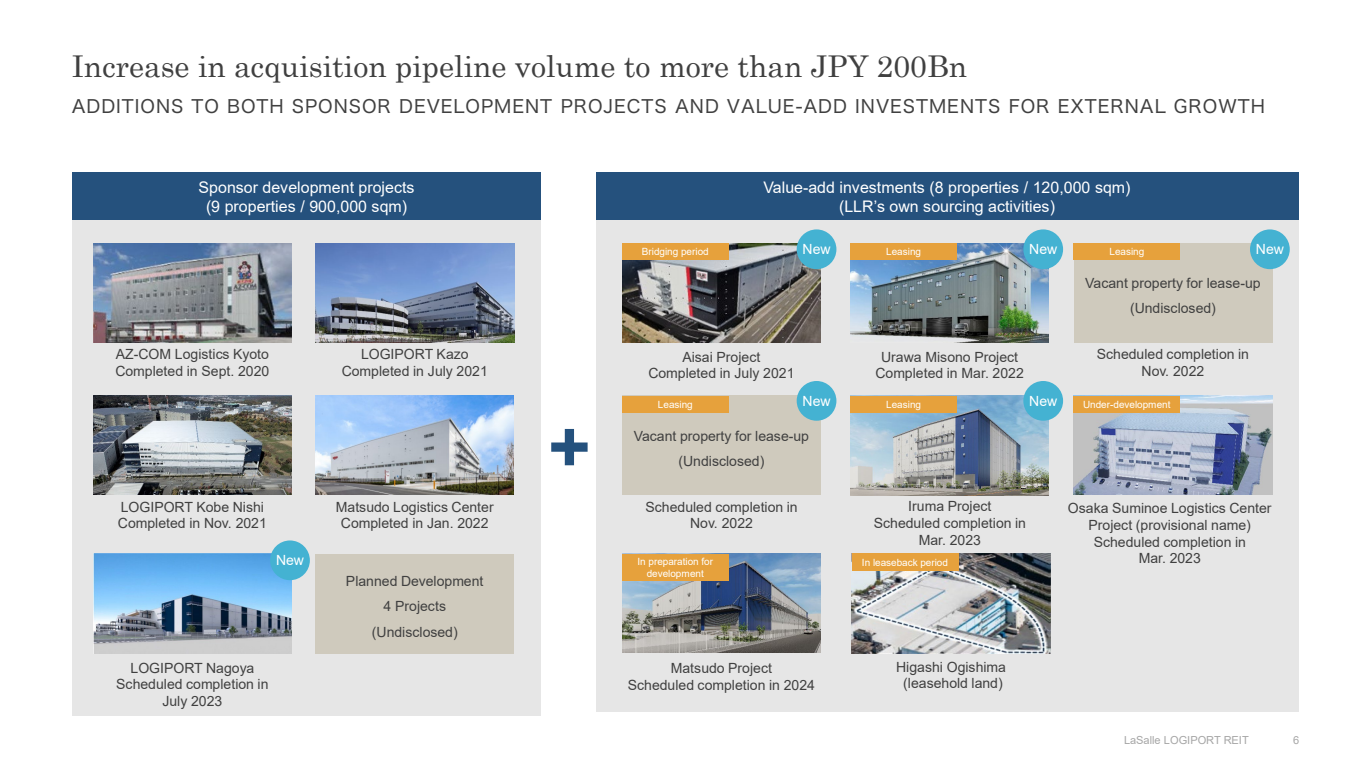
<style>
.page{position:relative;width:1366px;height:768px;background:#fff}
.page>*{position:absolute;margin:0;border:0;box-sizing:border-box;transform-origin:0 0}
.t1{font:30px "Century";color:#404040}
.t2{font:18px "Hira Kaku Std W4";letter-spacing:.055em;color:#404040}
.t3{font:16px/19.2px "Arial";color:#fff;text-align:center}
.t4{font:14px/16.8px "Arial";color:#404040;text-align:center}
.t5{font:14px "Arial";color:#fff}
.t6{font:11px "Arial";letter-spacing:-.005em;color:#a6a6a6}
.t7{font:10px/12px "Arial";color:#fff;text-align:center}
</style>
<div class="page">
<div style="left:72px;top:192px;width:469px;height:524px;background:#e6e6e6"></div>
<div style="left:72px;top:173px;width:469px;height:47px;background:#25517d"></div>
<img style="left:93px;top:243px;width:199px;height:99px">
<img style="left:315px;top:243px;width:199px;height:100px">
<div style="left:315px;top:554px;width:199px;height:99px;background:#cfcabd"></div>
<img style="left:93px;top:554px;width:198px;height:99px">
<svg style="left:551px;top:429px;width:36px;height:36px"></svg>
<div style="left:596px;top:188px;width:702px;height:523px;background:#e6e6e6"></div>
<div style="left:596px;top:173px;width:702px;height:47px;background:#25517d"></div>
<img style="left:852px;top:554px;width:198px;height:99px">
<img style="left:1073px;top:396px;width:199px;height:99px">
<img style="left:622px;top:554px;width:198px;height:99px">
<div style="left:1073px;top:396px;width:106px;height:17px;background:#e6a13c"></div>
<div style="left:622px;top:554px;width:106px;height:26px;background:#e6a13c"></div>
<div style="left:852px;top:554px;width:106px;height:17px;background:#e6a13c"></div>
<img style="left:850px;top:243px;width:198px;height:99px">
<img style="left:622px;top:243px;width:198px;height:99px">
<div style="left:1073px;top:243px;width:199px;height:99px;background:#cfcabd"></div>
<div style="left:622px;top:396px;width:198px;height:99px;background:#cfcabd"></div>
<img style="left:850px;top:396px;width:198px;height:99px">
<div style="left:622px;top:243px;width:106px;height:17px;background:#e6a13c"></div>
<div style="left:850px;top:243px;width:106px;height:17px;background:#e6a13c"></div>
<div style="left:850px;top:396px;width:106px;height:17px;background:#e6a13c"></div>
<div style="left:1073px;top:243px;width:106px;height:17px;background:#e6a13c"></div>
<div style="left:622px;top:396px;width:106px;height:17px;background:#e6a13c"></div>
<div style="left:796px;top:229px;width:40px;height:40px;background:#44b2d2;border-radius:50%"></div>
<div style="left:1023px;top:229px;width:40px;height:40px;background:#44b2d2;border-radius:50%"></div>
<div style="left:1249px;top:229px;width:40px;height:40px;background:#44b2d2;border-radius:50%"></div>
<div style="left:796px;top:381px;width:40px;height:40px;background:#44b2d2;border-radius:50%"></div>
<div style="left:1023px;top:381px;width:40px;height:40px;background:#44b2d2;border-radius:50%"></div>
<div style="left:270px;top:540px;width:40px;height:40px;background:#44b2d2;border-radius:50%"></div>
<img style="left:315px;top:396px;width:198px;height:99px">
<img style="left:93px;top:395px;width:199px;height:100px">
<h2 class="t1" style="left:72px;top:41px;width:896px">Increase in acquisition pipeline volume to more than JPY 200Bn</h2>
<p class="t2" style="left:72px;top:93px;width:1194px">ADDITIONS TO BOTH SPONSOR DEVELOPMENT PROJECTS AND VALUE-ADD INVESTMENTS FOR EXTERNAL GROWTH</p>
<p class="t3" style="left:199px;top:177px;width:217px">Sponsor development projects (9 properties / 900,000 sqm)</p>
<p class="t3" style="left:763px;top:177px;width:368px">Value-add investments (8 properties / 120,000 sqm) (LLR’s own sourcing activities)</p>
<p class="t5" style="left:802px;top:240px;width:30px">New</p>
<p class="t5" style="left:1029px;top:240px;width:30px">New</p>
<p class="t5" style="left:1255px;top:240px;width:30px">New</p>
<p class="t7" style="left:642px;top:246px;width:68px">Bridging period</p>
<p class="t7" style="left:886px;top:246px;width:36px">Leasing</p>
<p class="t7" style="left:1109px;top:246px;width:36px">Leasing</p>
<p class="t4" style="left:1085px;top:275px;width:177px">Vacant property for lease-up</p>
<p class="t4" style="left:1130px;top:300px;width:87px">(Undisclosed)</p>
<p class="t4" style="left:116px;top:346px;width:155px">AZ-COM Logistics Kyoto</p>
<p class="t4" style="left:115px;top:363px;width:155px">Completed in Sept. 2020</p>
<p class="t4" style="left:361px;top:346px;width:109px">LOGIPORT Kazo</p>
<p class="t4" style="left:342px;top:363px;width:148px">Completed in July 2021</p>
<p class="t4" style="left:682px;top:348px;width:79px">Aisai Project</p>
<p class="t4" style="left:648px;top:365px;width:148px">Completed in July 2021</p>
<p class="t4" style="left:881px;top:348px;width:138px">Urawa Misono Project</p>
<p class="t4" style="left:875px;top:365px;width:150px">Completed in Mar. 2022</p>
<p class="t4" style="left:1096px;top:346px;width:154px">Scheduled completion in</p>
<p class="t4" style="left:1141px;top:363px;width:64px">Nov. 2022</p>
<p class="t7" style="left:658px;top:398px;width:36px">Leasing</p>
<p class="t5" style="left:802px;top:391px;width:30px">New</p>
<p class="t5" style="left:1029px;top:391px;width:30px">New</p>
<p class="t7" style="left:886px;top:398px;width:36px">Leasing</p>
<p class="t7" style="left:1083px;top:398px;width:89px">Under-development</p>
<p class="t4" style="left:633px;top:427px;width:177px">Vacant property for lease-up</p>
<p class="t4" style="left:678px;top:452px;width:87px">(Undisclosed)</p>
<p class="t4" style="left:121px;top:498px;width:145px">LOGIPORT Kobe Nishi</p>
<p class="t4" style="left:118px;top:515px;width:150px">Completed in Nov. 2021</p>
<p class="t5" style="left:276px;top:551px;width:30px">New</p>
<p class="t4" style="left:336px;top:498px;width:159px">Matsudo Logistics Center</p>
<p class="t4" style="left:341px;top:515px;width:149px">Completed in Jan. 2022</p>
<p class="t4" style="left:346px;top:573px;width:139px">Planned Development</p>
<p class="t4" style="left:383px;top:598px;width:64px">4 Projects</p>
<p class="t4" style="left:372px;top:623px;width:87px">(Undisclosed)</p>
<p class="t4" style="left:645px;top:498px;width:154px">Scheduled completion in</p>
<p class="t4" style="left:690px;top:515px;width:64px">Nov. 2022</p>
<p class="t4" style="left:873px;top:498px;width:154px">Iruma Project<br>Scheduled completion in</p>
<p class="t4" style="left:918px;top:531px;width:64px">Mar. 2023</p>
<p class="t7" style="left:637px;top:555px;width:77px">In preparation for development</p>
<p class="t7" style="left:862px;top:557px;width:88px">In leaseback period</p>
<p class="t4" style="left:1067px;top:500px;width:205px">Osaka Suminoe Logistics Center<br>Project (provisional name)</p>
<p class="t4" style="left:1093px;top:533px;width:154px">Scheduled completion in</p>
<p class="t4" style="left:1138px;top:550px;width:64px">Mar. 2023</p>
<p class="t4" style="left:130px;top:659px;width:125px">LOGIPORT Nagoya</p>
<p class="t4" style="left:116px;top:676px;width:154px">Scheduled completion in</p>
<p class="t4" style="left:162px;top:693px;width:61px">July 2023</p>
<p class="t4" style="left:671px;top:659px;width:103px">Matsudo Project</p>
<p class="t4" style="left:627px;top:676px;width:189px">Scheduled completion in 2024</p>
<p class="t4" style="left:896px;top:658px;width:111px">Higashi Ogishima</p>
<p class="t4" style="left:903px;top:675px;width:101px">(leasehold land)</p>
<p class="t6" style="left:1124px;top:732px;width:126px">LaSalle LOGIPORT REIT</p>
<p class="t6" style="left:1293px;top:732px;width:8px">6</p>
</div>
